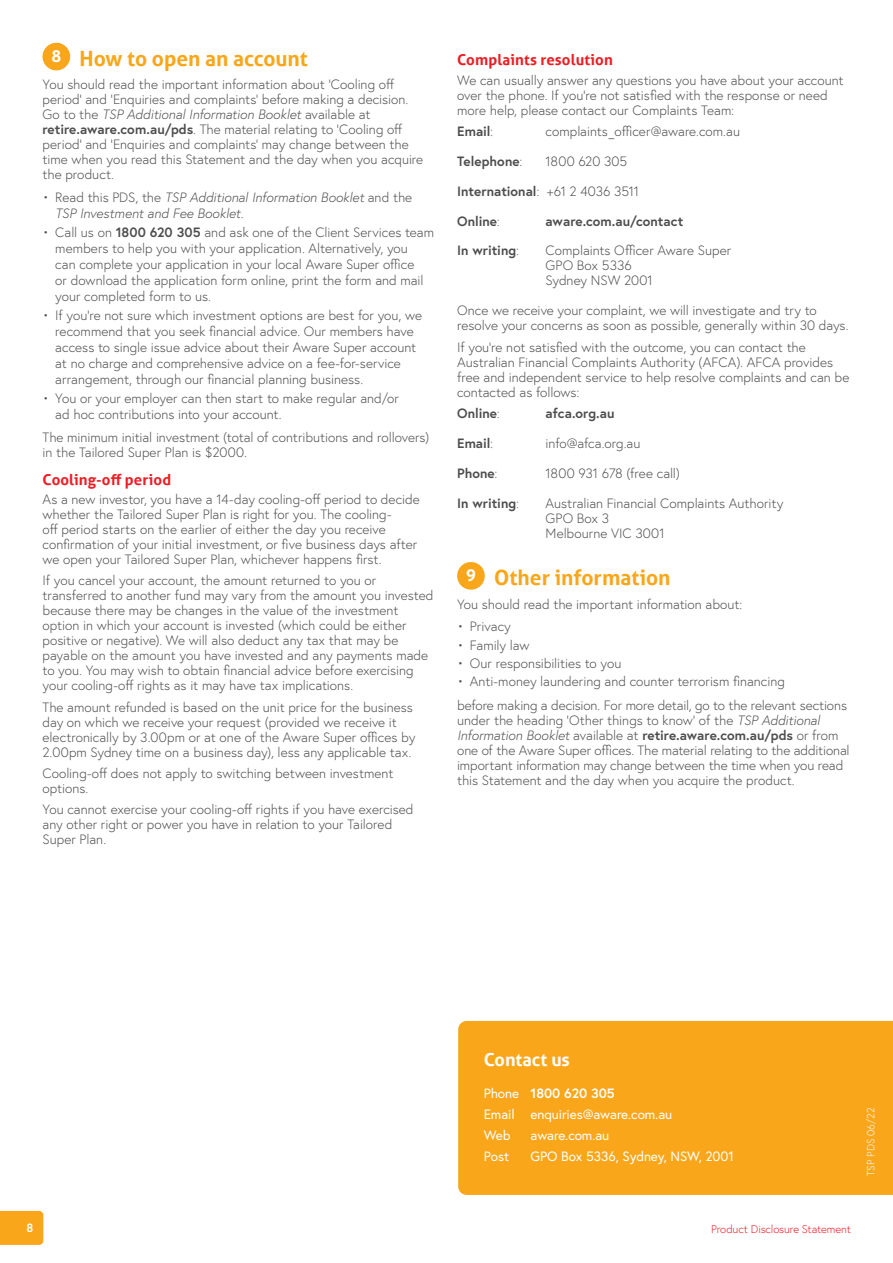
<style>
.page{position:relative;width:893px;height:1263px;background:#fff}
.page>*{position:absolute;margin:0;border:0;box-sizing:border-box;transform-origin:0 0}
.t1{font:700 21px "Aller";color:#faa61a}
.t2{font:700 18px "Aller";color:#fff}
.t3{font:700 15px "Aller";letter-spacing:.005em;color:#ed1d24}
.t4{font:300 13.5px/15px "Europa";color:#4d4d4f}
.t5{font:700 13.5px "Europa";color:#4d4d4f}
.t6{font:13.5px/21px "Europa";letter-spacing:-.005em;color:#fff}
.t7{font:italic 300 13.5px/16.2px "Europa";letter-spacing:-.005em;color:#4d4d4f}
.t8{font:700 12px "Europa";color:#fff}
.t9{font:300 11.25px "Europa";letter-spacing:-.01em;color:#ed1d24}
.t10{font:300 10.5px "Europa";letter-spacing:.01em;color:#fff}
.s1{font-style:italic}
.s2{font-weight:700}
.s3{font-style:normal}
.s4{font-weight:300}
</style>
<div class="page">
<svg style="left:0;top:1211px;width:43px;height:34px"></svg>
<div style="left:458px;top:1021px;width:435px;height:174px;background:#faa61a"></div>
<div style="left:43px;top:43px;width:27px;height:27px;background:#faa61a;border-radius:50%"></div>
<div style="left:457px;top:562px;width:28px;height:28px;background:#faa61a;border-radius:50%"></div>
<h1 class="t1" style="left:51px;top:45px;width:258px"><sup>8</sup> How to open an account</h1>
<p class="t4" style="left:43px;top:77px;width:382px">You should read the important information about ‘Cooling off period’ and ‘Enquiries and complaints’ before making a decision.<br>Go to the <span class="s1">TSP Additional Information Booklet</span> available at <span class="s2">retire.aware.com.au/pds</span>. The material relating to ‘Cooling off period’ and ‘Enquiries and complaints’ may change between the time when you read this Statement and the day when you acquire the product.</p>
<p class="t7" style="left:55px;top:189px;width:358px;text-indent:-13px"><span class="s3">• Read this PDS, the</span> TSP Additional Information Booklet <span class="s3">and the<br></span>TSP Investment and Fee Booklet<span class="s3">.</span></p>
<p class="t4" style="left:55px;top:224px;width:380px;line-height:16.2px;text-indent:-13px">• Call us on <span class="s2">1800 620 305</span> and ask one of the Client Services team members to help you with your application. Alternatively, you<br>can complete your application in your local Aware Super office<br>or download the application form online, print the form and mail your completed form to us.</p>
<p class="t4" style="left:55px;top:307px;width:368px;line-height:16.2px;text-indent:-13px">• If you’re not sure which investment options are best for you, we recommend that you seek financial advice. Our members have access to single issue advice about their Aware Super account at no charge and comprehensive advice on a fee-for-service arrangement, through our financial planning business.</p>
<p class="t4" style="left:55px;top:390px;width:345px;line-height:16.2px;text-indent:-13px">• You or your employer can then start to make regular and/or ad hoc contributions into your account.</p>
<p class="t4" style="left:43px;top:430px;width:388px">The minimum initial investment (total of contributions and rollovers) in the Tailored Super Plan is $2000.</p>
<p class="t3" style="left:43px;top:470px;width:130px">Cooling-off period</p>
<p class="t4" style="left:43px;top:491px;width:379px">As a new investor, you have a 14-day cooling-off period to decide whether the Tailored Super Plan is right for you. The cooling-<br>off period starts on the earlier of either the day you receive confirmation of your initial investment, or five business days after we open your Tailored Super Plan, whichever happens first.</p>
<p class="t4" style="left:43px;top:573px;width:393px">If you cancel your account, the amount returned to you or transferred to another fund may vary from the amount you invested because there may be changes in the value of the investment option in which your account is invested (which could be either positive or negative). We will also deduct any tax that may be payable on the amount you have invested and any payments made to you. You may wish to obtain financial advice before exercising your cooling-off rights as it may have tax implications.</p>
<p class="t4" style="left:43px;top:699px;width:374px">The amount refunded is based on the unit price for the business day on which we receive your request (provided we receive it electronically by 3.00pm or at one of the Aware Super offices by 2.00pm Sydney time on a business day), less any applicable tax.</p>
<p class="t4" style="left:43px;top:766px;width:352px">Cooling-off does not apply to switching between investment options.</p>
<p class="t4" style="left:43px;top:802px;width:373px">You cannot exercise your cooling-off rights if you have exercised any other right or power you have in relation to your Tailored<br>Super Plan.</p>
<p class="t3" style="left:457px;top:51px;width:157px">Complaints resolution</p>
<p class="t4" style="left:457px;top:72px;width:388px">We can usually answer any questions you have about your account over the phone. If you’re not satisfied with the response or need more help, please contact our Complaints Team:</p>
<p class="t5" style="left:457px;top:122px;width:38px">Email<span class="s4">:</span></p>
<p class="t4" style="left:546px;top:124px;width:196px">complaints_officer@aware.com.au</p>
<p class="t5" style="left:457px;top:152px;width:67px">Telephone<span class="s4">:</span></p>
<p class="t4" style="left:546px;top:153px;width:83px">1800 620 305</p>
<p class="t5" style="left:457px;top:182px;width:183px">International<span class="s4">: +61 2 4036 3511</span></p>
<p class="t5" style="left:457px;top:212px;width:44px">Online<span class="s4">:</span></p>
<p class="t5" style="left:546px;top:212px;width:139px">aware.com.au/contact</p>
<p class="t5" style="left:457px;top:241px;width:64px">In writing<span class="s4">:</span></p>
<p class="t4" style="left:546px;top:243px;width:187px">Complaints Officer Aware Super<br>GPO Box 5336<br>Sydney NSW 2001</p>
<p class="t4" style="left:457px;top:303px;width:393px">Once we receive your complaint, we will investigate and try to resolve your concerns as soon as possible, generally within 30 days.</p>
<p class="t4" style="left:457px;top:339px;width:394px">If you’re not satisfied with the outcome, you can contact the Australian Financial Complaints Authority (AFCA). AFCA provides free and independent service to help resolve complaints and can be contacted as follows:</p>
<p class="t5" style="left:457px;top:404px;width:44px">Online<span class="s4">:</span></p>
<p class="t5" style="left:546px;top:404px;width:70px">afca.org.au</p>
<p class="t5" style="left:457px;top:434px;width:38px">Email<span class="s4">:</span></p>
<p class="t4" style="left:546px;top:436px;width:96px">info@afca.org.au</p>
<p class="t5" style="left:457px;top:464px;width:42px">Phone<span class="s4">:</span></p>
<p class="t4" style="left:546px;top:465px;width:136px">1800 931 678 (free call)</p>
<p class="t5" style="left:457px;top:494px;width:64px">In writing<span class="s4">:</span></p>
<p class="t4" style="left:546px;top:495px;width:239px">Australian Financial Complaints Authority<br>GPO Box 3<br>Melbourne VIC 3001</p>
<h1 class="t1" style="left:466px;top:565px;width:206px"><sup>9</sup> Other information</h1>
<p class="t4" style="left:457px;top:596px;width:287px">You should read the important information about:</p>
<p class="t4" style="left:457px;top:619px;width:55px">• Privacy</p>
<p class="t4" style="left:457px;top:637px;width:74px">• Family law</p>
<p class="t4" style="left:457px;top:655px;width:166px">• Our responsibilities to you</p>
<p class="t4" style="left:457px;top:669px;width:391px;line-height:23.5px">• Anti-money laundering and counter terrorism financing<br>before making a decision. For more detail, go to the relevant sections</p>
<p class="t4" style="left:457px;top:712px;width:394px">under the heading ‘Other things to know’ of the <span class="s1">TSP Additional Information Booklet</span> available at <span class="s2">retire.aware.com.au/pds</span> or from one of the Aware Super offices. The material relating to the additional important information may change between the time when you read this Statement and the day when you acquire the product.</p>
<h2 class="t2" style="left:484px;top:1048px;width:88px">Contact us</h2>
<p class="t6" style="left:484px;top:1082px;width:190px">Phone <span class="s2">1800 620 305<br></span>Email enquiries@aware.com.au<br>Web</p>
<p class="t6" style="left:530px;top:1124px;width:80px">aware.com.au</p>
<p class="t6" style="left:484px;top:1145px;width:27px">Post</p>
<p class="t6" style="left:530px;top:1145px;width:205px">GPO Box 5336, Sydney, NSW, 2001</p>
<p class="t10" style="left:864px;top:1176px;width:70px;rotate:-90deg">TSP PDS 06/22</p>
<p class="t8" style="left:26px;top:1220px;width:8px">8</p>
<p class="t9" style="left:711px;top:1222px;width:142px">Product Disclosure Statement</p>
</div>
